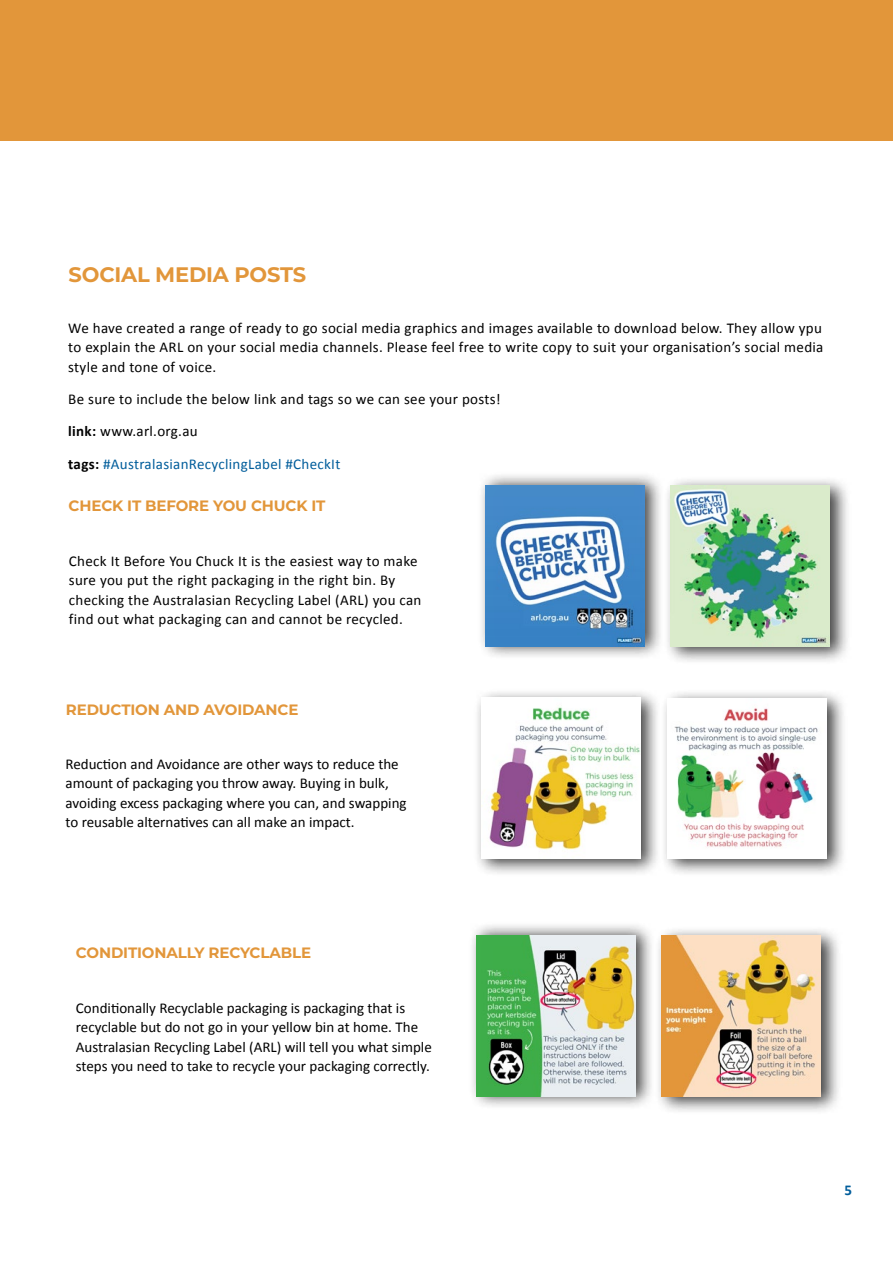
<style>
.page{position:relative;width:893px;height:1263px;background:#fff}
.page>*{position:absolute;margin:0;border:0;box-sizing:border-box;transform-origin:0 0}
.t1{font:700 21px "Montserrat";letter-spacing:-.01em;color:#e2963a}
.t2{font:15px/19.5px "Calibri";color:#000}
.t3{font:15px/19.5px "Calibri";letter-spacing:.02em;color:#000}
.t4{font:700 15px "Montserrat";letter-spacing:-.01em;color:#e2963a}
.t5{font:700 15px "Calibri";color:#005d9b}
.s1{font-weight:700}
.s2{color:#005d9b}
</style>
<div class="page">
<div style="left:664px;top:476px;width:188px;height:189px;background:#000;opacity:.75"></div>
<img style="left:671px;top:486px;width:159px;height:160px">
<div style="left:655px;top:926px;width:188px;height:189px;background:#000;opacity:.75"></div>
<img style="left:662px;top:936px;width:159px;height:160px">
<div style="left:660px;top:688px;width:188px;height:189px;background:#000;opacity:.75"></div>
<img style="left:667px;top:698px;width:159px;height:161px">
<div style="left:477px;top:471px;width:187px;height:189px;background:#000;opacity:.75"></div>
<img style="left:485px;top:485px;width:159px;height:161px">
<div style="left:468px;top:921px;width:187px;height:189px;background:#000;opacity:.75"></div>
<img style="left:476px;top:935px;width:159px;height:161px">
<div style="left:473px;top:688px;width:188px;height:189px;background:#000;opacity:.75"></div>
<img style="left:482px;top:698px;width:159px;height:161px">
<div style="left:0;top:0;width:893px;height:140px;background:#e2963a"></div>
<h1 class="t1" style="left:69px;top:259px;width:239px">SOCIAL MEDIA POSTS</h1>
<p class="t2" style="left:68px;top:318px;width:757px;text-align:justify">We have created a range of ready to go social media graphics and images available to download below. They allow ypu to explain the ARL on your social media channels. Please feel free to write copy to suit your organisation’s social media style and tone of voice.</p>
<p class="t3" style="left:68px;top:382px;width:434px;line-height:32.2px">Be sure to include the below link and tags so we can see your posts! <span class="s1">link:</span> www.arl.org.au<br><span class="s1">tags:</span> <span class="s2">#AustralasianRecyclingLabel #CheckIt</span></p>
<p class="t4" style="left:69px;top:494px;width:258px">CHECK IT BEFORE YOU CHUCK IT</p>
<p class="t3" style="left:69px;top:551px;width:354px">Check It Before You Chuck It is the easiest way to make sure you put the right packaging in the right bin. By checking the Australasian Recycling Label (ARL) you can find out what packaging can and cannot be recycled.</p>
<p class="t4" style="left:66px;top:699px;width:234px">REDUCTION AND AVOIDANCE</p>
<p class="t2" style="left:66px;top:753px;width:343px">Reduction and Avoidance are other ways to reduce the amount of packaging you throw away. Buying in bulk, avoiding excess packaging where you can, and swapping to reusable alternatives can all make an impact.</p>
<p class="t4" style="left:76px;top:942px;width:237px">CONDITIONALLY RECYCLABLE</p>
<p class="t2" style="left:76px;top:997px;width:357px">Conditionally Recyclable packaging is packaging that is recyclable but do not go in your yellow bin at home. The Australasian Recycling Label (ARL) will tell you what simple steps you need to take to recycle your packaging correctly.</p>
<p class="t5" style="left:844px;top:1180px;width:9px">5</p>
</div>
